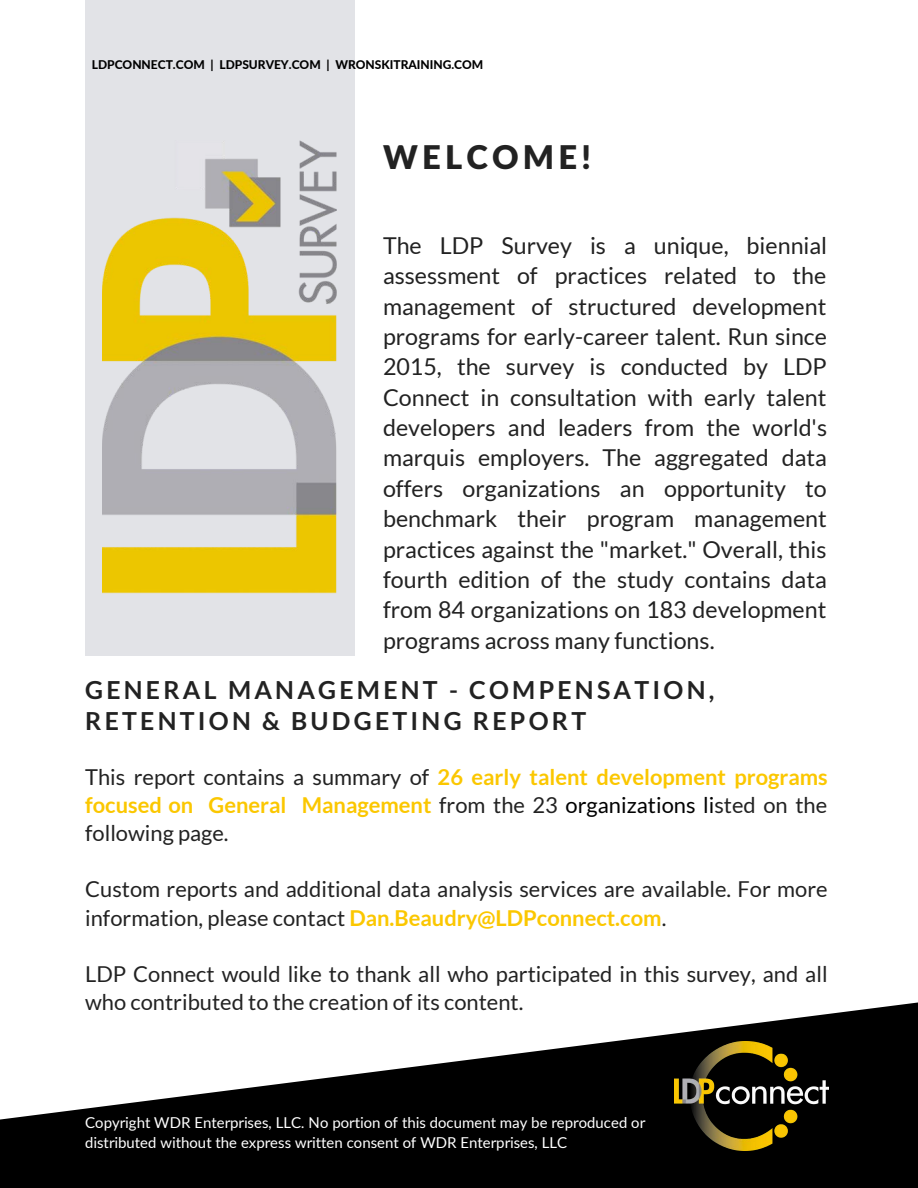
<style>
.page{position:relative;width:918px;height:1188px;background:#fff}
.page>*{position:absolute;margin:0;border:0;box-sizing:border-box;transform-origin:0 0}
.t1{font:900 32.7px "Lato Latin";letter-spacing:.13em;color:#222}
.t2{font:700 24.9px/31.8px "Lato";letter-spacing:.13em;color:#222}
.t3{font:23.25px/30.3px "Lato";color:#222;text-align:justify}
.t4{font:21.9px/28px "Lato";color:#222}
.t5{font:15px/20.2px "Lato";color:#fff}
.t6{font:800 12px "Lato";color:#000}
.s1{font-weight:700;color:#fbc700}
.s2{color:#000}
</style>
<div class="page">
<div style="left:85px;top:0;width:269px;height:656px;background:#e2e3e7"></div>
<svg style="left:0;top:1002px;width:918px;height:186px;fill:#000"></svg>
<img style="left:103px;top:140px;width:234px;height:454px">
<img style="left:674px;top:1041px;width:154px;height:110px">
<p class="t6" style="left:92px;top:57px;width:393px">LDPCONNECT.COM | LDPSURVEY.COM | WRONSKITRAINING.COM</p>
<p class="t1" style="left:383px;top:143px;width:210px">WELCOME!</p>
<p class="t3" style="left:383px;top:230px;width:446px">The LDP Survey is a unique, biennial assessment of practices related to the management of structured development programs for early-career talent. Run since 2015, the survey is conducted by LDP Connect in consultation with early talent developers and leaders from the world's marquis employers. The aggregated data offers organizations an opportunity to benchmark their program management practices against the "market." Overall, this fourth edition of the study contains data from 84 organizations on 183 development programs across many functions.</p>
<p class="t2" style="left:85px;top:673px;width:631px">GENERAL MANAGEMENT - COMPENSATION,<br>RETENTION &amp; BUDGETING REPORT</p>
<p class="t4" style="left:85px;top:763px;width:744px;text-align:justify">This report contains a summary of <span class="s1">26 early talent development programs focused on General Management</span> from the 23 <span class="s2">organizations li</span>sted on the following page.</p>
<p class="t4" style="left:85px;top:875px;width:744px">Custom reports and additional data analysis services are available. For more information, please contact <span class="s1">Dan.Beaudry@LDPconnect.com</span>.</p>
<p class="t4" style="left:85px;top:960px;width:744px">LDP Connect would like to thank all who participated in this survey, and all who contributed to the creation of its content.</p>
<p class="t5" style="left:85px;top:1112px;width:562px">Copyright WDR Enterprises, LLC. No portion of this document may be reproduced or distributed without the express written consent of WDR Enterprises, LLC</p>
</div>
